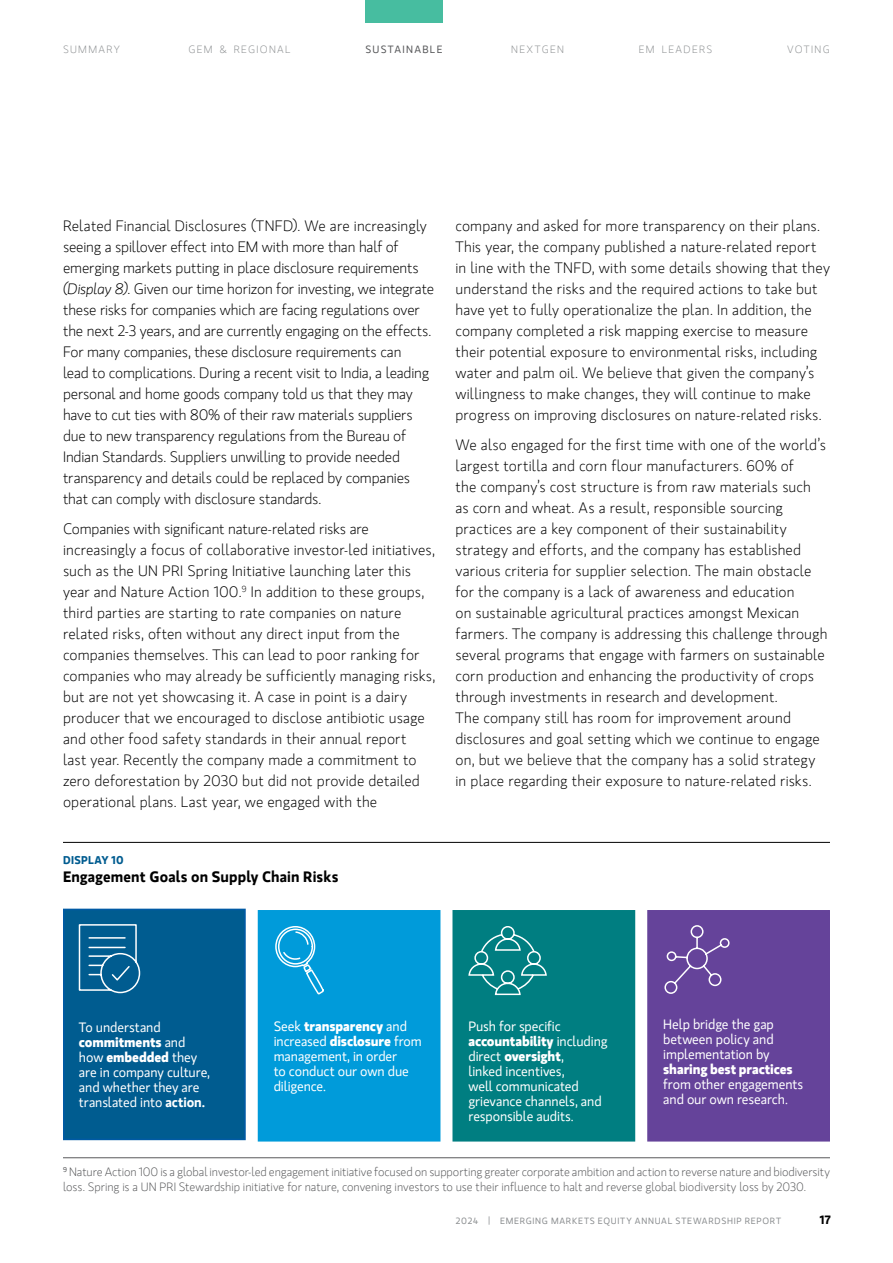
<style>
.page{position:relative;width:893px;height:1263px;background:#fff}
.page>*{position:absolute;margin:0;border:0;box-sizing:border-box;transform-origin:0 0}
.t1{font:300 15px/21px "MS Gloriola II Std";letter-spacing:.005em;color:#000}
.t2{font:700 15px "MS Gloriola II Std";letter-spacing:.01em;color:#000}
.t3{font:13.5px/15px "MS Gloriola II Std";letter-spacing:-.005em;color:#fff}
.t4{font:500 13.5px "MS Gloriola II Std";letter-spacing:-.01em;color:#fff}
.t5{font:300 12px/15px "MS Gloriola II Std";letter-spacing:-.005em;color:#58595b}
.t6{font:700 12px "MS Gloriola II Std";color:#000}
.t7{font:700 11.25px "MS Gloriola II Std";letter-spacing:.03em;color:#005c90}
.t8{font:300 10.5px "MS Gloriola II Std";letter-spacing:.125em;color:#8b8e90}
.t9{font:10.5px "MS Gloriola II Std";letter-spacing:.125em;color:#58595b}
.t10{font:9px "MS Gloriola II Std";letter-spacing:.08em;color:#8b8e90}
.s1{font-style:italic}
.s2{font-weight:500}
.s3{font-weight:700}
</style>
<div class="page">
<div style="left:365px;top:0;width:78px;height:22px;background:#47bda0"></div>
<div style="left:64px;top:909px;width:181px;height:230px;background:#005c90"></div>
<div style="left:63px;top:909px;width:183px;height:231px;border:2px solid #005aa4"></div>
<hr style="left:63px;top:842px;width:767px;height:1px;background:#000">
<div style="left:259px;top:911px;width:181px;height:230px;background:#009bda"></div>
<div style="left:258px;top:910px;width:182px;height:231px;border:2px solid #009bda"></div>
<div style="left:453px;top:911px;width:181px;height:230px;background:#007e81"></div>
<div style="left:452px;top:910px;width:183px;height:231px;border:2px solid #007e81"></div>
<svg style="left:78px;top:924px;width:63px;height:70px"></svg>
<svg style="left:275px;top:926px;width:49px;height:69px"></svg>
<svg style="left:468px;top:926px;width:79px;height:70px"></svg>
<div style="left:648px;top:911px;width:181px;height:230px;background:#65439a"></div>
<div style="left:647px;top:910px;width:183px;height:231px;border:2px solid #65439a"></div>
<svg style="left:664px;top:925px;width:66px;height:69px"></svg>
<hr style="left:63px;top:1157px;width:767px;height:1px;background:#58595b">
<p class="t8" style="left:63px;top:42px;width:58px">SUMMARY</p>
<p class="t8" style="left:189px;top:42px;width:104px">GEM &amp; REGIONAL</p>
<p class="t9" style="left:366px;top:42px;width:78px">SUSTAINABLE</p>
<p class="t8" style="left:511px;top:42px;width:54px">NEXTGEN</p>
<p class="t8" style="left:639px;top:42px;width:75px">EM LEADERS</p>
<p class="t8" style="left:787px;top:42px;width:44px">VOTING</p>
<p class="t1" style="left:63px;top:215px;width:373px">Related Financial Disclosures (TNFD). We are increasingly seeing a spillover effect into EM with more than half of emerging markets putting in place disclosure requirements <span class="s1">(Display 8)</span>. Given our time horizon for investing, we integrate these risks for companies which are facing regulations over the next 2-3 years, and are currently engaging on the effects.<br>For many companies, these disclosure requirements can<br>lead to complications. During a recent visit to India, a leading personal and home goods company told us that they may have to cut ties with 80% of their raw materials suppliers due to new transparency regulations from the Bureau of Indian Standards. Suppliers unwilling to provide needed transparency and details could be replaced by companies that can comply with disclosure standards.</p>
<p class="t1" style="left:63px;top:518px;width:374px">Companies with significant nature-related risks are increasingly a focus of collaborative investor-led initiatives, such as the UN PRI Spring Initiative launching later this year and Nature Action 100.<sup>9</sup> In addition to these groups, third parties are starting to rate companies on nature related risks, often without any direct input from the companies themselves. This can lead to poor ranking for companies who may already be sufficiently managing risks, but are not yet showcasing it. A case in point is a dairy producer that we encouraged to disclose antibiotic usage and other food safety standards in their annual report<br>last year. Recently the company made a commitment to zero deforestation by 2030 but did not provide detailed operational plans. Last year, we engaged with the</p>
<p class="t7" style="left:63px;top:852px;width:62px">DISPLAY 10</p>
<p class="t2" style="left:63px;top:866px;width:277px">Engagement Goals on Supply Chain Risks</p>
<p class="t1" style="left:455px;top:215px;width:376px">company and asked for more transparency on their plans.<br>This year, the company published a nature-related report in line with the TNFD, with some details showing that they understand the risks and the required actions to take but have yet to fully operationalize the plan. In addition, the company completed a risk mapping exercise to measure their potential exposure to environmental risks, including water and palm oil. We believe that given the company’s willingness to make changes, they will continue to make progress on improving disclosures on nature-related risks.</p>
<p class="t1" style="left:455px;top:434px;width:373px">We also engaged for the first time with one of the world’s largest tortilla and corn flour manufacturers. 60% of<br>the company’s cost structure is from raw materials such as corn and wheat. As a result, responsible sourcing practices are a key component of their sustainability strategy and efforts, and the company has established various criteria for supplier selection. The main obstacle for the company is a lack of awareness and education<br>on sustainable agricultural practices amongst Mexican farmers. The company is addressing this challenge through several programs that engage with farmers on sustainable corn production and enhancing the productivity of crops through investments in research and development.<br>The company still has room for improvement around disclosures and goal setting which we continue to engage on, but we believe that the company has a solid strategy in place regarding their exposure to nature-related risks.</p>
<p class="t3" style="left:79px;top:1020px;width:133px">To understand <span class="s2">commitments</span> and how <span class="s2">embedded</span> they are in company culture, and whether they are translated into <span class="s3">action.</span></p>
<p class="t3" style="left:274px;top:1019px;width:150px">Seek <span class="s2">transparency</span> and increased <span class="s2">disclosure</span> from management, in order<br>to conduct our own due diligence.</p>
<p class="t3" style="left:468px;top:1019px;width:141px">Push for specific <span class="s2">accountability</span> including direct <span class="s2">oversight</span>,<br>linked incentives,<br>well communicated grievance channels, and responsible audits.</p>
<p class="t3" style="left:663px;top:1016px;width:112px;text-align:justify">Help bridge the gap between policy and implementation by</p>
<p class="t4" style="left:663px;top:1059px;width:131px">sharing best practices</p>
<p class="t3" style="left:663px;top:1076px;width:142px">from other engagements and our own research.</p>
<p class="t5" style="left:63px;top:1164px;width:768px"><sup>9</sup> Nature Action 100 is a global investor-led engagement initiative focused on supporting greater corporate ambition and action to reverse nature and biodiversity loss. Spring is a UN PRI Stewardship initiative for nature, convening investors to use their influence to halt and reverse global biodiversity loss by 2030.</p>
<p class="t10" style="left:456px;top:1215px;width:327px">2024 | EMERGING MARKETS EQUITY ANNUAL STEWARDSHIP REPORT</p>
<p class="t6" style="left:820px;top:1211px;width:12px">17</p>
</div>
